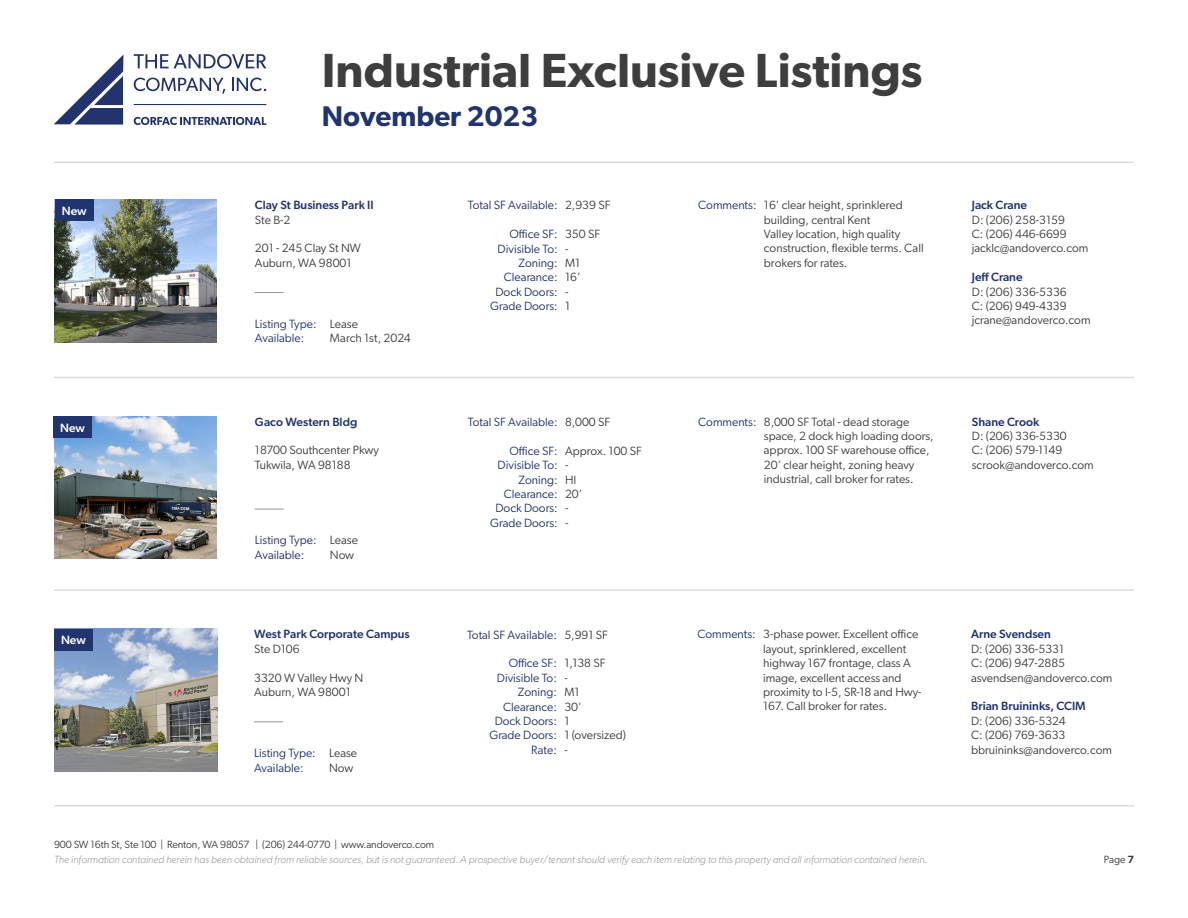
<style>
.page{position:relative;width:1188px;height:918px;background:#fff}
.page>*{position:absolute;margin:0;border:0;box-sizing:border-box;transform-origin:0 0}
.t1{font:600 48px "Gibson";color:#3e3e3f}
.t2{font:600 28.5px "Gibson";color:#22346e}
.t3{font:12px/14.4px "Gibson";color:#3e3e3f}
.t4{font:12px "Gibson";color:#22346e}
.t5{font:500 12px "Gibson";color:#22346e}
.t6{font:500 12px "Gibson";letter-spacing:-.005em;color:#fff}
.t7{font:italic 300 10.5px "Gibson";color:#939598}
.t8{font:10.5px "Gibson";letter-spacing:-.01em;color:#3e3e3f}
.s1{font-weight:600}
</style>
<div class="page">
<svg style="left:54px;top:55px;width:69px;height:70px"></svg>
<svg style="left:134px;top:54px;width:132px;height:15px"></svg>
<hr style="left:134px;top:104px;width:132px;height:1px;background:#22336d">
<svg style="left:134px;top:117px;width:132px;height:8px"></svg>
<svg style="left:134px;top:78px;width:91px;height:16px"></svg>
<svg style="left:232px;top:78px;width:34px;height:13px"></svg>
<hr style="left:54px;top:162px;width:1080px;height:1px;background:#dcdddf">
<hr style="left:54px;top:377px;width:1080px;height:1px;background:#dcdddf">
<hr style="left:54px;top:805px;width:1080px;height:2px;background:#dcdddf">
<hr style="left:54px;top:589px;width:1080px;height:2px;background:#dcdddf">
<img style="left:55px;top:416px;width:162px;height:143px">
<svg style="left:255px;top:509px;width:29px;height:1px"></svg>
<div style="left:53px;top:416px;width:39px;height:22px;background:#22346e"></div>
<img style="left:55px;top:200px;width:162px;height:142px">
<svg style="left:255px;top:292px;width:29px;height:1px"></svg>
<div style="left:55px;top:200px;width:39px;height:21px;background:#22346e"></div>
<svg style="left:254px;top:721px;width:29px;height:1px"></svg>
<img style="left:54px;top:629px;width:163px;height:143px">
<div style="left:54px;top:629px;width:39px;height:21px;background:#22346e"></div>
<h1 class="t1" style="left:322px;top:42px;width:602px">Industrial Exclusive Listings</h1>
<h2 class="t2" style="left:322px;top:100px;width:218px">November 2023</h2>
<p class="t6" style="left:62px;top:204px;width:26px">New</p>
<p class="t5" style="left:255px;top:198px;width:120px">Clay St Business Park II</p>
<p class="t3" style="left:255px;top:212px;width:37px">Ste B-2</p>
<p class="t3" style="left:255px;top:241px;width:108px">201 - 245 Clay St NW</p>
<p class="t3" style="left:255px;top:255px;width:98px">Auburn, WA 98001</p>
<p class="t4" style="left:255px;top:317px;width:63px">Listing Type:</p>
<p class="t4" style="left:255px;top:331px;width:51px">Available:</p>
<p class="t3" style="left:330px;top:316px;width:30px">Lease</p>
<p class="t3" style="left:330px;top:330px;width:82px">March 1st, 2024</p>
<p class="t4" style="left:468px;top:198px;width:91px">Total SF Available:</p>
<p class="t4" style="left:509px;top:227px;width:50px">Office SF:</p>
<p class="t4" style="left:498px;top:241px;width:62px">Divisible To:</p>
<p class="t4" style="left:519px;top:256px;width:41px">Zoning:</p>
<p class="t4" style="left:504px;top:270px;width:55px">Clearance:</p>
<p class="t4" style="left:495px;top:284px;width:64px">Dock Doors:</p>
<p class="t4" style="left:490px;top:299px;width:69px">Grade Doors:</p>
<p class="t3" style="left:565px;top:198px;width:47px">2,939 SF</p>
<p class="t3" style="left:565px;top:227px;width:37px">350 SF</p>
<p class="t3" style="left:565px;top:241px;width:5px">-</p>
<p class="t3" style="left:565px;top:256px;width:17px">M1</p>
<p class="t3" style="left:565px;top:270px;width:17px">16’</p>
<p class="t3" style="left:565px;top:284px;width:5px">-</p>
<p class="t3" style="left:565px;top:299px;width:7px">1</p>
<p class="t4" style="left:698px;top:198px;width:60px">Comments:</p>
<p class="t3" style="left:764px;top:198px;width:161px">16’ clear height, sprinklered building, central Kent<br>Valley location, high quality construction, flexible terms. Call brokers for rates.</p>
<p class="t5" style="left:972px;top:198px;width:57px">Jack Crane</p>
<p class="t3" style="left:972px;top:212px;width:95px">D: (206) 258-3159</p>
<p class="t3" style="left:972px;top:226px;width:96px">C: (206) 446-6699</p>
<p class="t3" style="left:972px;top:241px;width:118px">jacklc@andoverco.com</p>
<p class="t5" style="left:972px;top:270px;width:52px">Jeff Crane</p>
<p class="t3" style="left:972px;top:284px;width:96px">D: (206) 336-5336</p>
<p class="t3" style="left:972px;top:298px;width:96px">C: (206) 949-4339</p>
<p class="t3" style="left:972px;top:313px;width:120px">jcrane@andoverco.com</p>
<p class="t6" style="left:60px;top:420px;width:26px">New</p>
<p class="t5" style="left:255px;top:414px;width:104px">Gaco Western Bldg</p>
<p class="t3" style="left:255px;top:443px;width:125px">18700 Southcenter Pkwy</p>
<p class="t3" style="left:255px;top:457px;width:97px">Tukwila, WA 98188</p>
<p class="t4" style="left:468px;top:415px;width:91px">Total SF Available:</p>
<p class="t4" style="left:509px;top:443px;width:50px">Office SF:</p>
<p class="t4" style="left:498px;top:458px;width:62px">Divisible To:</p>
<p class="t4" style="left:519px;top:472px;width:41px">Zoning:</p>
<p class="t4" style="left:504px;top:487px;width:55px">Clearance:</p>
<p class="t4" style="left:495px;top:501px;width:64px">Dock Doors:</p>
<p class="t4" style="left:490px;top:515px;width:69px">Grade Doors:</p>
<p class="t3" style="left:565px;top:414px;width:47px">8,000 SF</p>
<p class="t3" style="left:565px;top:443px;width:78px">Approx. 100 SF</p>
<p class="t3" style="left:565px;top:458px;width:5px">-</p>
<p class="t3" style="left:565px;top:472px;width:13px">HI</p>
<p class="t3" style="left:565px;top:486px;width:19px">20’</p>
<p class="t3" style="left:565px;top:501px;width:5px">-</p>
<p class="t3" style="left:565px;top:515px;width:5px">-</p>
<p class="t4" style="left:698px;top:414px;width:60px">Comments:</p>
<p class="t3" style="left:764px;top:414px;width:171px">8,000 SF Total - dead storage space, 2 dock high loading doors, approx. 100 SF warehouse office,<br>20’ clear height, zoning heavy industrial, call broker for rates.</p>
<p class="t5" style="left:972px;top:414px;width:69px">Shane Crook</p>
<p class="t3" style="left:972px;top:429px;width:96px">D: (206) 336-5330</p>
<p class="t3" style="left:972px;top:443px;width:92px">C: (206) 579-1149</p>
<p class="t3" style="left:972px;top:457px;width:123px">scrook@andoverco.com</p>
<p class="t4" style="left:255px;top:533px;width:63px">Listing Type:</p>
<p class="t4" style="left:255px;top:548px;width:51px">Available:</p>
<p class="t3" style="left:330px;top:533px;width:30px">Lease</p>
<p class="t3" style="left:330px;top:547px;width:26px">Now</p>
<p class="t6" style="left:61px;top:633px;width:26px">New</p>
<p class="t5" style="left:254px;top:627px;width:157px">West Park Corporate Campus</p>
<p class="t3" style="left:254px;top:641px;width:47px">Ste D106</p>
<p class="t3" style="left:254px;top:670px;width:111px">3320 W Valley Hwy N</p>
<p class="t3" style="left:254px;top:685px;width:98px">Auburn, WA 98001</p>
<p class="t4" style="left:254px;top:746px;width:63px">Listing Type:</p>
<p class="t4" style="left:254px;top:760px;width:51px">Available:</p>
<p class="t3" style="left:329px;top:746px;width:30px">Lease</p>
<p class="t3" style="left:329px;top:760px;width:26px">Now</p>
<p class="t4" style="left:467px;top:627px;width:91px">Total SF Available:</p>
<p class="t4" style="left:509px;top:656px;width:50px">Office SF:</p>
<p class="t4" style="left:497px;top:671px;width:62px">Divisible To:</p>
<p class="t4" style="left:518px;top:685px;width:41px">Zoning:</p>
<p class="t4" style="left:503px;top:699px;width:55px">Clearance:</p>
<p class="t4" style="left:495px;top:714px;width:64px">Dock Doors:</p>
<p class="t4" style="left:489px;top:728px;width:69px">Grade Doors:</p>
<p class="t4" style="left:531px;top:743px;width:27px">Rate:</p>
<p class="t3" style="left:564px;top:627px;width:45px">5,991 SF</p>
<p class="t3" style="left:564px;top:656px;width:43px">1,138 SF</p>
<p class="t3" style="left:564px;top:670px;width:5px">-</p>
<p class="t3" style="left:564px;top:685px;width:17px">M1</p>
<p class="t3" style="left:564px;top:699px;width:19px">30’</p>
<p class="t3" style="left:564px;top:714px;width:7px">1</p>
<p class="t3" style="left:564px;top:728px;width:63px">1 (oversized)</p>
<p class="t3" style="left:564px;top:742px;width:5px">-</p>
<p class="t4" style="left:698px;top:627px;width:60px">Comments:</p>
<p class="t3" style="left:763px;top:627px;width:160px">3-phase power. Excellent office layout, sprinklered, excellent highway 167 frontage, class A image, excellent access and proximity to I-5, SR-18 and Hwy-<br>167. Call broker for rates.</p>
<p class="t5" style="left:971px;top:627px;width:81px">Arne Svendsen</p>
<p class="t3" style="left:971px;top:641px;width:95px">D: (206) 336-5331</p>
<p class="t3" style="left:971px;top:656px;width:96px">C: (206) 947-2885</p>
<p class="t3" style="left:971px;top:670px;width:143px">asvendsen@andoverco.com</p>
<p class="t5" style="left:971px;top:699px;width:116px">Brian Bruininks, CCIM</p>
<p class="t3" style="left:971px;top:713px;width:96px">D: (206) 336-5324</p>
<p class="t3" style="left:971px;top:728px;width:96px">C: (206) 769-3633</p>
<p class="t3" style="left:971px;top:742px;width:143px">bbruininks@andoverco.com</p>
<p class="t8" style="left:54px;top:838px;width:382px">900 SW 16th St, Ste 100 | Renton, WA 98057 | (206) 244-0770 | www.andoverco.com</p>
<p class="t7" style="left:54px;top:853px;width:875px">The information contained herein has been obtained from reliable sources, but is not guaranteed. A prospective buyer/tenant should verify each item relating to this property and all information contained herein.</p>
<p class="t8" style="left:1104px;top:853px;width:32px">Page <span class="s1">7</span></p>
</div>
